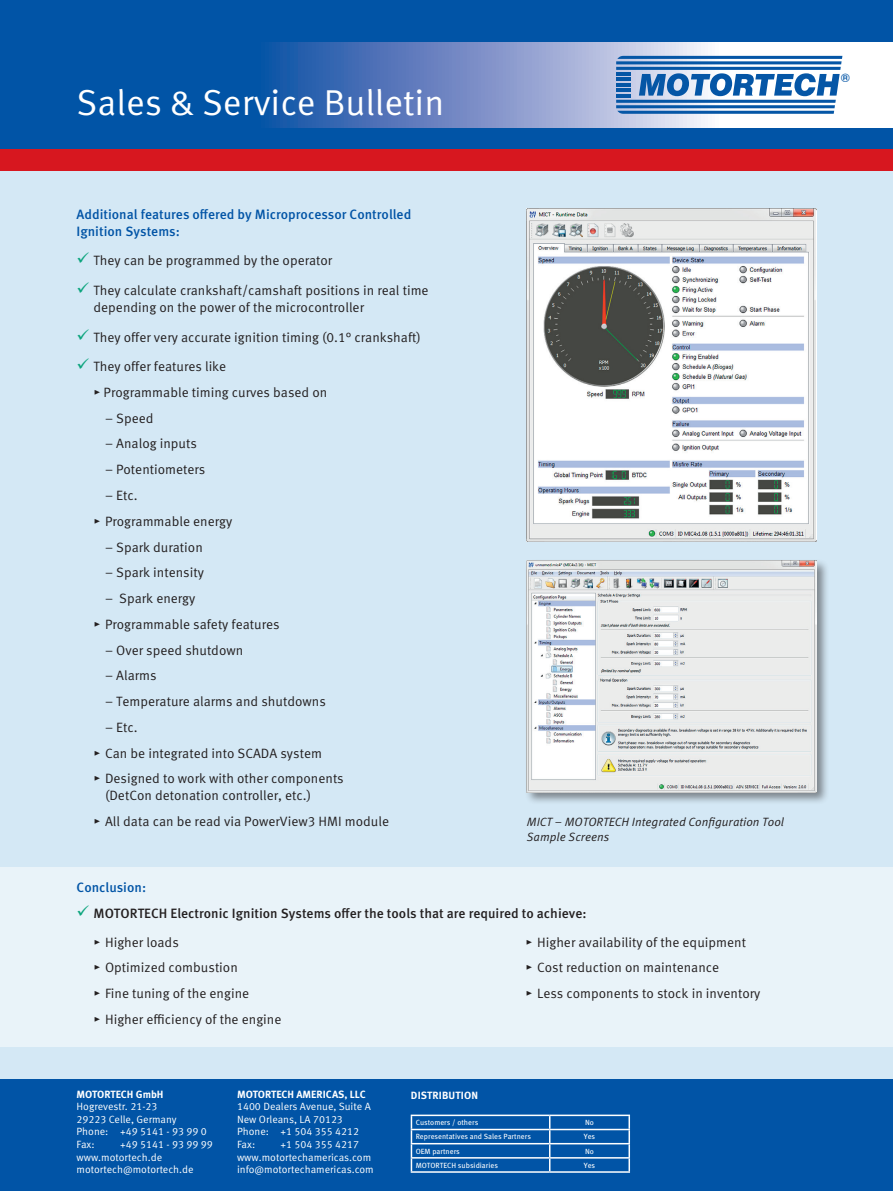
<style>
.page{position:relative;width:893px;height:1191px;background:#d4e8f5}
.page>*{position:absolute;margin:0;border:0;box-sizing:border-box;transform-origin:0 0}
.t1{font:36px "Meta Pro Norm";color:#fff}
.t2{font:13.5px/25.8px "Meta Pro Norm";color:#231f20}
.t3{font:500 13.5px/17.2px "Meta Pro";color:#0154a6}
.t4{font:500 13.5px "Meta Pro";color:#231f20}
.t5{font:700 12.45px "Eurostile";color:#0556a6}
.t6{font:12px/15px "Meta Pro Norm Ita";color:#231f20}
.t7{font:10.5px/12.6px "Meta Pro Norm";color:#fff}
.t8{font:700 10.5px "Meta Pro";color:#fff}
.t9{font:7.5px "Meta Pro";color:#fff}
.s1{color:#0da57e}
</style>
<div class="page">
<div style="left:0;top:0;width:893px;height:149px;background:#0154a6"></div>
<svg style="left:269px;top:43px;width:624px;height:85px;background:#8ca2d0"></svg>
<div style="left:0;top:149px;width:893px;height:21px;background:#d7171f"></div>
<div style="left:0;top:1079px;width:893px;height:112px;background:#0154a6"></div>
<hr style="left:411px;top:1128px;width:139px;height:2px;background:#fff">
<hr style="left:550px;top:1128px;width:80px;height:2px;background:#fff">
<hr style="left:411px;top:1143px;width:139px;height:1px;background:#fff">
<hr style="left:550px;top:1143px;width:80px;height:1px;background:#fff">
<hr style="left:411px;top:1157px;width:139px;height:1px;background:#fff">
<svg style="left:411px;top:1116px;width:1px;height:55px"></svg>
<hr style="left:550px;top:1157px;width:80px;height:1px;background:#fff">
<svg style="left:549px;top:1116px;width:1px;height:55px"></svg>
<svg style="left:628px;top:1116px;width:2px;height:55px"></svg>
<hr style="left:411px;top:1171px;width:139px;height:1px;background:#fff">
<hr style="left:550px;top:1171px;width:80px;height:1px;background:#fff">
<hr style="left:411px;top:1114px;width:139px;height:2px;background:#fff">
<hr style="left:550px;top:1114px;width:80px;height:2px;background:#fff">
<hr style="left:616px;top:67px;width:225px;height:3px;background:#0556a6">
<hr style="left:616px;top:100px;width:220px;height:3px;background:#0556a6">
<svg style="left:616px;top:42px;width:247px;height:23px"></svg>
<svg style="left:616px;top:105px;width:219px;height:9px"></svg>
<hr style="left:616px;top:72px;width:14px;height:3px;background:#0556a6">
<hr style="left:616px;top:78px;width:14px;height:3px;background:#0556a6">
<hr style="left:616px;top:83px;width:14px;height:3px;background:#0556a6">
<hr style="left:616px;top:89px;width:14px;height:3px;background:#0556a6">
<hr style="left:616px;top:94px;width:14px;height:3px;background:#0556a6">
<svg style="left:639px;top:73px;width:201px;height:23px"></svg>
<img style="left:527px;top:208px;width:289px;height:334px">
<div style="left:525px;top:559px;width:304px;height:246px;background:#231f20;opacity:.5"></div>
<img style="left:527px;top:561px;width:289px;height:231px">
<div style="left:0;top:866px;width:893px;height:180px;background:#e9f3f9"></div>
<h1 class="t1" style="left:77px;top:75px;width:369px">Sales &amp; Service Bulletin</h1>
<p class="t3" style="left:77px;top:204px;width:336px">Additional features offered by Microprocessor Controlled<br>Ignition Systems:</p>
<p class="t2" style="left:77px;top:247px;width:257px"><span class="s1">✓</span> They can be programmed by the operator</p>
<p class="t2" style="left:94px;top:281px;width:337px;line-height:17.2px;text-indent:-17px"><span class="s1">✓</span> They calculate crankshaft/camshaft positions in real time depending on the power of the microcontroller</p>
<p class="t2" style="left:77px;top:323px;width:346px"><span class="s1">✓</span> They offer very accurate ignition timing (0.1° crankshaft)</p>
<p class="t2" style="left:94px;top:353px;width:235px;text-indent:-17px"><span class="s1">✓</span> They offer features like<br>▸ Programmable timing curves based on</p>
<p class="t2" style="left:105px;top:404px;width:50px">– Speed</p>
<p class="t2" style="left:105px;top:430px;width:93px">– Analog inputs</p>
<p class="t2" style="left:105px;top:456px;width:102px">– Potentiometers</p>
<p class="t2" style="left:94px;top:481px;width:140px;text-indent:11px">– Etc.<br>▸ Programmable energy</p>
<p class="t2" style="left:105px;top:533px;width:99px">– Spark duration</p>
<p class="t2" style="left:105px;top:559px;width:100px">– Spark intensity</p>
<p class="t2" style="left:94px;top:584px;width:188px;text-indent:11px">– Spark energy<br>▸ Programmable safety features</p>
<p class="t2" style="left:105px;top:636px;width:140px">– Over speed shutdown</p>
<p class="t2" style="left:105px;top:662px;width:53px">– Alarms</p>
<p class="t2" style="left:105px;top:687px;width:222px">– Temperature alarms and shutdowns</p>
<p class="t2" style="left:94px;top:713px;width:252px;text-indent:11px">– Etc.<br>▸ Can be integrated into SCADA system<br>▸ Designed to work with other components</p>
<p class="t2" style="left:94px;top:781px;width:297px;text-indent:11px">(DetCon detonation controller, etc.)<br>▸ All data can be read via PowerView3 HMI module</p>
<p class="t3" style="left:77px;top:878px;width:71px">Conclusion:</p>
<p class="t6" style="left:527px;top:813px;width:259px">MICT – MOTORTECH Integrated Configuration Tool<br>Sample Screens</p>
<p class="t4" style="left:77px;top:903px;width:511px"><span class="s1">✓</span> MOTORTECH Electronic Ignition Systems offer the tools that are required to achieve:</p>
<p class="t2" style="left:94px;top:928px;width:189px">▸ Higher loads<br>▸ Optimized combustion<br>▸ Fine tuning of the engine<br>▸ Higher efficiency of the engine</p>
<p class="t2" style="left:526px;top:928px;width:236px">▸ Higher availability of the equipment<br>▸ Cost reduction on maintenance<br>▸ Less components to stock in inventory</p>
<p class="t8" style="left:77px;top:1085px;width:89px">MOTORTECH GmbH</p>
<p class="t8" style="left:411px;top:1087px;width:69px">DISTRIBUTION</p>
<p class="t7" style="left:77px;top:1099px;width:132px">Hogrevestr. 21-23<br>29223 Celle, Germany<br>Phone: +49 5141 - 93 99 0<br>Fax:</p>
<p class="t8" style="left:237px;top:1085px;width:130px">MOTORTECH AMERICAS, LLC</p>
<p class="t7" style="left:237px;top:1099px;width:135px">1400 Dealers Avenue, Suite A<br>New Orleans, LA 70123<br>Phone: +1 504 355 4212<br>Fax:</p>
<p class="t9" style="left:416px;top:1117px;width:64px">Customers / others</p>
<p class="t9" style="left:585px;top:1117px;width:10px">No</p>
<p class="t9" style="left:416px;top:1131px;width:117px">Representatives and Sales Partners</p>
<p class="t9" style="left:584px;top:1131px;width:13px">Yes</p>
<p class="t9" style="left:416px;top:1145px;width:46px">OEM partners</p>
<p class="t9" style="left:585px;top:1145px;width:10px">No</p>
<p class="t9" style="left:416px;top:1159px;width:84px">MOTORTECH subsidiaries</p>
<p class="t9" style="left:584px;top:1159px;width:13px">Yes</p>
<p class="t7" style="left:77px;top:1137px;width:138px;text-indent:44px">+49 5141 - 93 99 99 www.motortech.de motortech@motortech.de</p>
<p class="t7" style="left:237px;top:1137px;width:138px;text-indent:44px">+1 504 355 4217 www.motortechamericas.com info@motortechamericas.com</p>
<p class="t5" style="left:841px;top:71px;width:11px">®</p>
</div>
